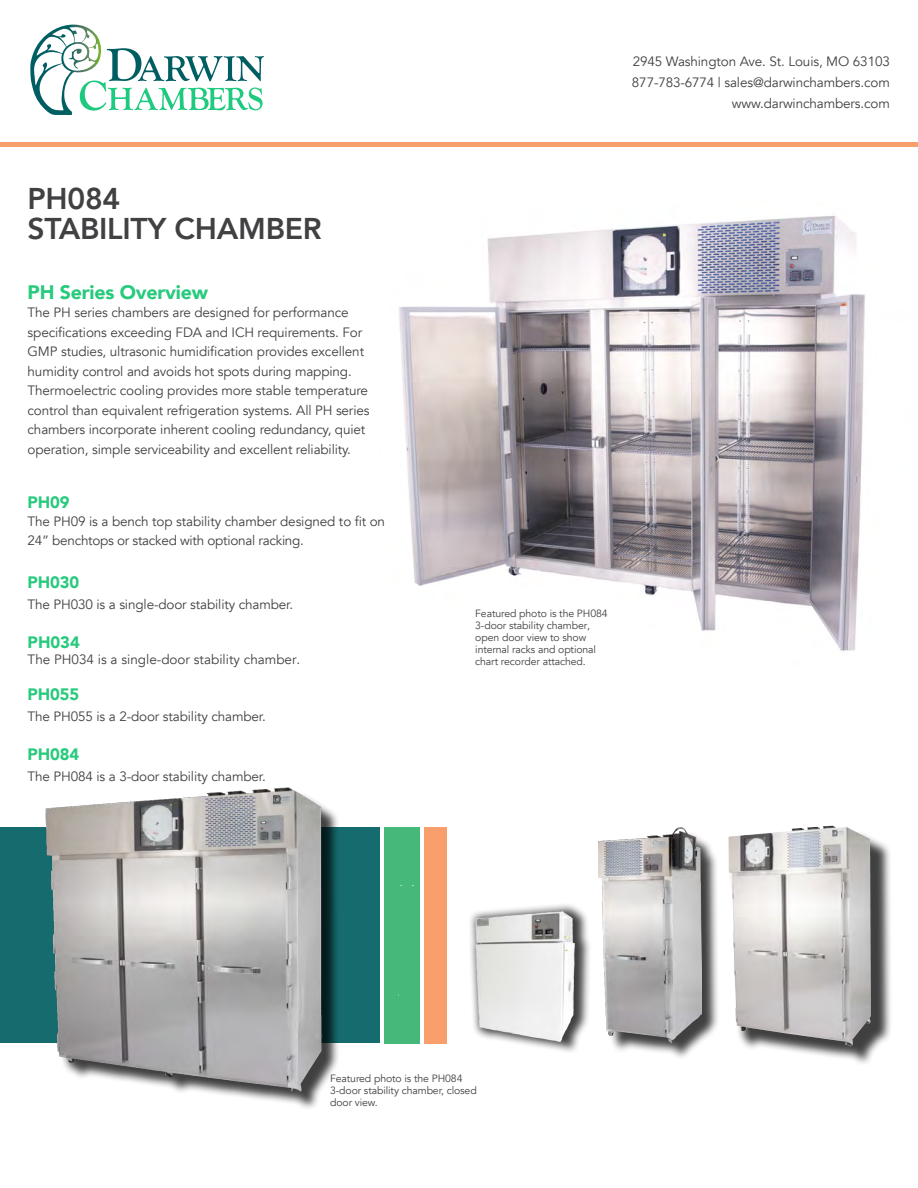
<style>
.page{position:relative;width:918px;height:1188px;background:#fff}
.page>*{position:absolute;margin:0;border:0;box-sizing:border-box;transform-origin:0 0}
.t1{font:800 30px/30px "Avenir";letter-spacing:-.01em;color:#414042}
.t2{font:900 19.5px "Avenir";letter-spacing:-.01em;color:#28ca7d}
.t3{font:900 16.5px "Avenir";letter-spacing:-.01em;color:#28ca7d}
.t4{font:900 16.5px "Avenir";color:#28c97c}
.t5{font:13.5px/19.5px "Avenir";letter-spacing:-.01em;color:#414042}
.t6{font:10.5px/12px "Avenir";letter-spacing:-.01em;color:#414042}
</style>
<div class="page">
<img style="left:399px;top:215px;width:466px;height:436px">
<div style="left:0;top:142px;width:918px;height:5px;background:#f89f6c"></div>
<svg style="left:30px;top:25px;width:234px;height:90px"></svg>
<div style="left:384px;top:827px;width:36px;height:216px;background:#46b97a"></div>
<div style="left:424px;top:827px;width:22px;height:216px;background:#f89f6c"></div>
<img style="left:0;top:787px;width:379px;height:321px">
<img style="left:399px;top:886px;width:191px;height:163px">
<img style="left:598px;top:840px;width:8px;height:177px">
<img style="left:606px;top:825px;width:285px;height:239px">
<h1 class="t1" style="left:28px;top:184px;width:296px">PH084<br>STABILITY CHAMBER</h1>
<h2 class="t2" style="left:28px;top:276px;width:182px">PH Series Overview</h2>
<p class="t5" style="left:28px;top:303px;width:343px">The PH series chambers are designed for performance specifications exceeding FDA and ICH requirements. For GMP studies, ultrasonic humidification provides excellent humidity control and avoids hot spots during mapping.<br>Thermoelectric cooling provides more stable temperature control than equivalent refrigeration systems. All PH series chambers incorporate inherent cooling redundancy, quiet operation, simple serviceability and excellent reliability.</p>
<p class="t3" style="left:28px;top:488px;width:43px">PH09</p>
<p class="t5" style="left:28px;top:512px;width:359px">The PH09 is a bench top stability chamber designed to fit on<br>24” benchtops or stacked with optional racking.</p>
<p class="t3" style="left:28px;top:568px;width:53px">PH030</p>
<p class="t5" style="left:28px;top:594px;width:267px">The PH030 is a single-door stability chamber.</p>
<p class="t4" style="left:28px;top:628px;width:54px">PH034</p>
<p class="t5" style="left:28px;top:650px;width:274px">The PH034 is a single-door stability chamber.</p>
<p class="t3" style="left:28px;top:680px;width:53px">PH055</p>
<p class="t5" style="left:28px;top:707px;width:240px">The PH055 is a 2-door stability chamber.</p>
<p class="t3" style="left:28px;top:740px;width:53px">PH084</p>
<p class="t5" style="left:28px;top:767px;width:240px">The PH084 is a 3-door stability chamber.</p>
<p class="t5" style="left:632px;top:51px;width:259px;line-height:21px;text-align:right">2945 Washington Ave. St. Louis, MO 63103<br>877-783-6774 | sales@darwinchambers.com www.darwinchambers.com</p>
<p class="t6" style="left:475px;top:608px;width:134px">Featured photo is the PH084<br>3-door stability chamber, open door view to show internal racks and optional chart recorder attached.</p>
<p class="t6" style="left:330px;top:1072px;width:148px">Featured photo is the PH084<br>3-door stability chamber, closed door view.</p>
</div>
